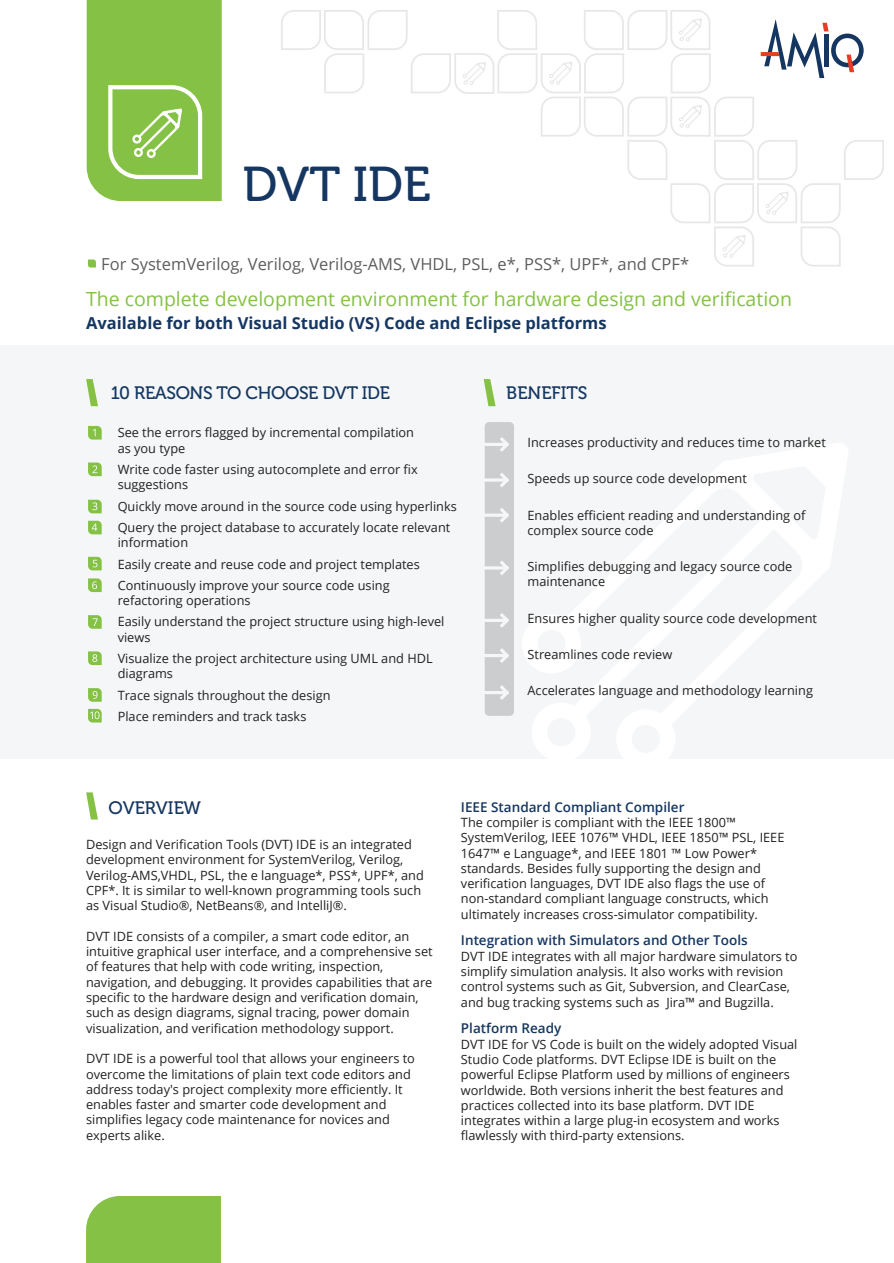
<style>
.page{position:relative;width:894px;height:1263px;background:#fff}
.page>*{position:absolute;margin:0;border:0;box-sizing:border-box;transform-origin:0 0}
.t1{font:48.75px "Museo 500";color:#153661}
.t2{font:19.5px "Open Sans";color:#85c145}
.t3{font:18px "Museo 500";letter-spacing:-.02em;color:#153661}
.t4{font:18px "Museo 500";color:#153661}
.t5{font:16.5px "Open Sans";color:#5d5d5d}
.t6{font:700 16.5px "Open Sans";color:#153661}
.t7{font:600 13.5px "Open Sans";color:#153661}
.t8{font:12.75px/15.3px "Open Sans";color:#212121}
</style>
<div class="page">
<svg style="left:88px;top:259px;width:8px;height:8px"></svg>
<div style="left:0;top:346px;width:893px;height:413px;background:#f4f6f7"></div>
<svg style="left:571px;top:443px;width:277px;height:277px"></svg>
<svg style="left:616px;top:709px;width:59px;height:50px"></svg>
<svg style="left:532px;top:703px;width:59px;height:56px"></svg>
<svg style="left:522px;top:614px;width:59px;height:59px"></svg>
<svg style="left:484px;top:379px;width:11px;height:27px"></svg>
<svg style="left:86px;top:792px;width:12px;height:27px"></svg>
<div style="left:485px;top:422px;width:29px;height:294px;background:#cbcdce;border-radius:4px"></div>
<hr style="left:479px;top:443px;width:29px;height:3px;background:#f4f6f7;border-radius:2px">
<svg style="left:500px;top:437px;width:9px;height:15px"></svg>
<svg style="left:479px;top:478px;width:29px;height:4px"></svg>
<svg style="left:500px;top:473px;width:9px;height:14px"></svg>
<hr style="left:479px;top:514px;width:29px;height:3px;background:#f4f6f7;border-radius:2px">
<svg style="left:500px;top:508px;width:9px;height:14px"></svg>
<hr style="left:479px;top:566px;width:29px;height:3px;background:#f4f6f7;border-radius:2px">
<svg style="left:500px;top:561px;width:9px;height:14px"></svg>
<hr style="left:479px;top:619px;width:29px;height:3px;background:#f4f6f7;border-radius:2px">
<svg style="left:500px;top:613px;width:9px;height:15px"></svg>
<hr style="left:479px;top:654px;width:29px;height:3px;background:#f4f6f7;border-radius:2px">
<svg style="left:500px;top:648px;width:9px;height:15px"></svg>
<hr style="left:479px;top:691px;width:29px;height:3px;background:#f4f6f7;border-radius:2px">
<svg style="left:500px;top:685px;width:9px;height:15px"></svg>
<svg style="left:86px;top:379px;width:12px;height:27px"></svg>
<svg style="left:88px;top:426px;width:14px;height:14px"></svg>
<svg style="left:88px;top:462px;width:14px;height:14px"></svg>
<svg style="left:88px;top:500px;width:14px;height:13px"></svg>
<svg style="left:88px;top:521px;width:14px;height:13px"></svg>
<svg style="left:88px;top:557px;width:14px;height:13px"></svg>
<svg style="left:88px;top:578px;width:14px;height:14px"></svg>
<svg style="left:88px;top:615px;width:14px;height:14px"></svg>
<svg style="left:88px;top:651px;width:14px;height:14px"></svg>
<svg style="left:88px;top:688px;width:14px;height:14px"></svg>
<svg style="left:88px;top:709px;width:14px;height:13px"></svg>
<div style="left:86px;top:1196px;width:135px;height:67px;background:#85c145"></div>
<svg style="left:87px;top:0;width:135px;height:201px;background:#8fc655"></svg>
<svg style="left:281px;top:10px;width:603px;height:257px"></svg>
<h1 class="t1" style="left:242px;top:158px;width:190px">DVT IDE</h1>
<p class="t5" style="left:101px;top:253px;width:589px">For SystemVerilog, Verilog, Verilog-AMS, VHDL, PSL, e*, PSS*, UPF*, and CPF*</p>
<h2 class="t2" style="left:86px;top:285px;width:707px">The complete development environment for hardware design and verification</h2>
<p class="t6" style="left:86px;top:311px;width:522px">Available for both Visual Studio (VS) Code and Eclipse platforms</p>
<h3 class="t3" style="left:111px;top:383px;width:281px">10 REASONS TO CHOOSE DVT IDE</h3>
<p class="t8" style="left:118px;top:425px;width:298px">See the errors flagged by incremental compilation as you type</p>
<p class="t8" style="left:118px;top:461px;width:302px">Write code faster using autocomplete and error fix suggestions</p>
<p class="t8" style="left:118px;top:495px;width:341px;line-height:21.3px">Quickly move around in the source code using hyperlinks<br>Query the project database to accurately locate relevant</p>
<p class="t8" style="left:118px;top:532px;width:304px;line-height:21.3px">information<br>Easily create and reuse code and project templates<br>Continuously improve your source code using</p>
<p class="t8" style="left:118px;top:589px;width:328px;line-height:21.3px">refactoring operations<br>Easily understand the project structure using high-level</p>
<p class="t8" style="left:118px;top:626px;width:316px;line-height:21.3px">views<br>Visualize the project architecture using UML and HDL</p>
<p class="t8" style="left:118px;top:663px;width:214px;line-height:21.3px">diagrams<br>Trace signals throughout the design<br>Place reminders and track tasks</p>
<h3 class="t4" style="left:506px;top:383px;width:83px">BENEFITS</h3>
<p class="t8" style="left:527px;top:434px;width:300px">Increases productivity and reduces time to market</p>
<p class="t8" style="left:527px;top:471px;width:221px">Speeds up source code development</p>
<p class="t8" style="left:527px;top:507px;width:279px">Enables efficient reading and understanding of complex source code</p>
<p class="t8" style="left:527px;top:558px;width:266px">Simplifies debugging and legacy source code maintenance</p>
<p class="t8" style="left:527px;top:610px;width:291px">Ensures higher quality source code development</p>
<p class="t8" style="left:527px;top:646px;width:146px">Streamlines code review</p>
<p class="t8" style="left:527px;top:683px;width:287px">Accelerates language and methodology learning</p>
<h3 class="t4" style="left:109px;top:798px;width:94px">OVERVIEW</h3>
<p class="t8" style="left:86px;top:836px;width:339px">Design and Verification Tools (DVT) IDE is an integrated development environment for SystemVerilog, Verilog, Verilog-AMS,VHDL, PSL, the e language*, PSS*, UPF*, and CPF*. It is similar to well-known programming tools such as Visual Studio®, NetBeans®, and IntelliJ®.</p>
<p class="t8" style="left:86px;top:928px;width:348px">DVT IDE consists of a compiler, a smart code editor, an intuitive graphical user interface, and a comprehensive set of features that help with code writing, inspection, navigation, and debugging. It provides capabilities that are specific to the hardware design and verification domain, such as design diagrams, signal tracing, power domain visualization, and verification methodology support.</p>
<p class="t8" style="left:86px;top:1050px;width:330px">DVT IDE is a powerful tool that allows your engineers to overcome the limitations of plain text code editors and address today's project complexity more efficiently. It enables faster and smarter code development and simplifies legacy code maintenance for novices and experts alike.</p>
<p class="t7" style="left:461px;top:797px;width:225px">IEEE Standard Compliant Compiler</p>
<p class="t8" style="left:461px;top:814px;width:325px">The compiler is compliant with the IEEE 1800™ SystemVerilog, IEEE 1076™ VHDL, IEEE 1850™ PSL, IEEE 1647™ e Language*, and IEEE 1801 ™ Low Power* standards. Besides fully supporting the design and verification languages, DVT IDE also flags the use of non-standard compliant language constructs, which ultimately increases cross-simulator compatibility.</p>
<p class="t7" style="left:461px;top:931px;width:288px">Integration with Simulators and Other Tools</p>
<p class="t8" style="left:461px;top:948px;width:338px">DVT IDE integrates with all major hardware simulators to simplify simulation analysis. It also works with revision control systems such as Git, Subversion, and ClearCase, and bug tracking systems such as Jira™ and Bugzilla.</p>
<p class="t7" style="left:461px;top:1019px;width:102px">Platform Ready</p>
<p class="t8" style="left:461px;top:1036px;width:338px">DVT IDE for VS Code is built on the widely adopted Visual Studio Code platforms. DVT Eclipse IDE is built on the powerful Eclipse Platform used by millions of engineers worldwide. Both versions inherit the best features and practices collected into its base platform. DVT IDE integrates within a large plug-in ecosystem and works flawlessly with third-party extensions.</p>
</div>
